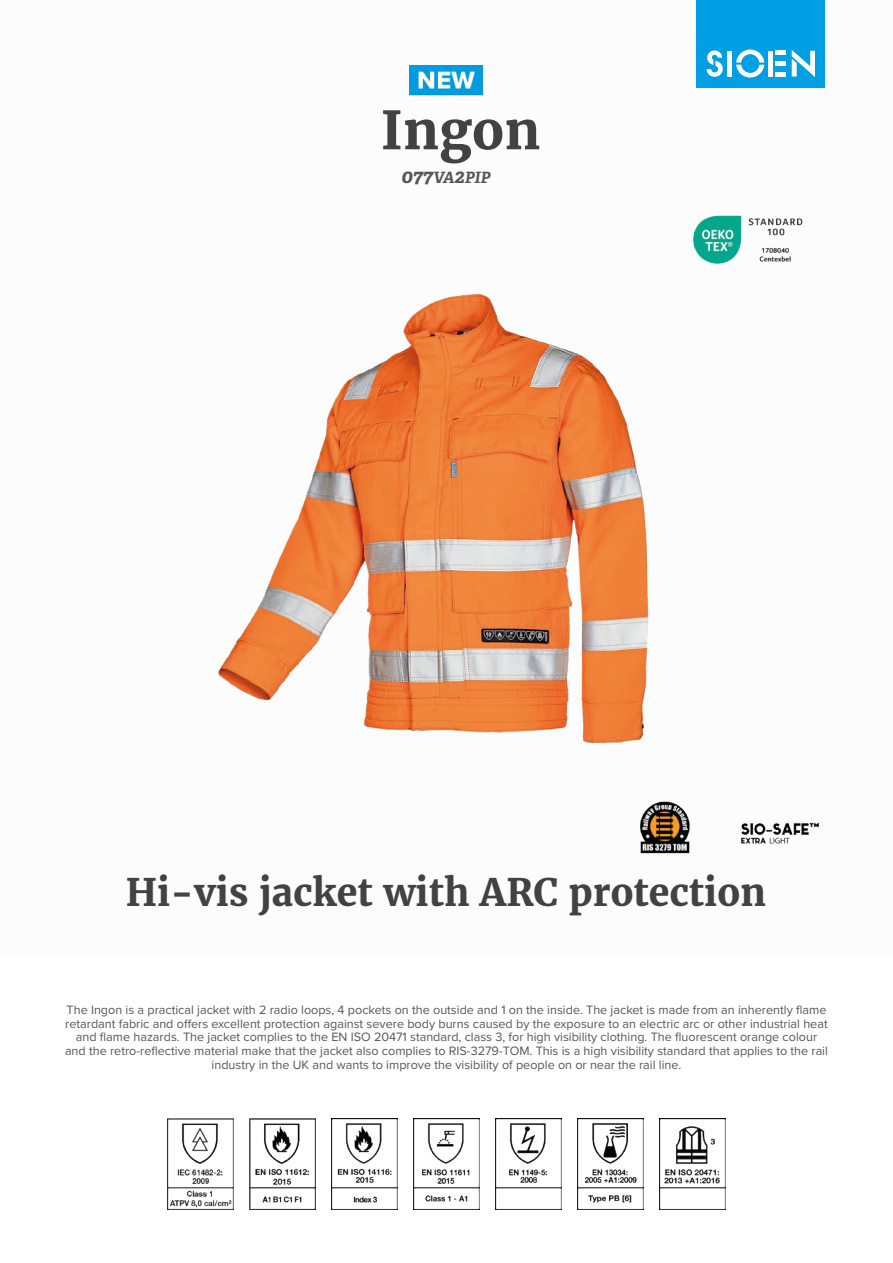
<style>
.page{position:relative;width:893px;height:1263px;background:#fff}
.page>*{position:absolute;margin:0;border:0;box-sizing:border-box;transform-origin:0 0}
.t1{font:700 52.5px "Merriweather";color:#424243}
.t2{font:700 37.5px "Merriweather";color:#424243}
.t3{font:italic 700 15.6px "Adelle";color:#575756}
.t4{font:12.6px/13.6px "Proxima Nova";color:#575756;text-align:center}
.s1{font-size:19.5px}
</style>
<div class="page">
<div style="left:697px;top:0;width:128px;height:88px;background:#009fe3"></div>
<svg style="left:707px;top:50px;width:16px;height:27px"></svg>
<svg style="left:736px;top:50px;width:28px;height:28px"></svg>
<div style="left:727px;top:51px;width:5px;height:26px;background:#fff"></div>
<div style="left:768px;top:51px;width:5px;height:26px;background:#fff"></div>
<div style="left:775px;top:72px;width:11px;height:5px;background:#fff"></div>
<div style="left:775px;top:61px;width:11px;height:5px;background:#fff"></div>
<hr style="left:775px;top:51px;width:11px;height:4px;background:#fff">
<svg style="left:792px;top:50px;width:23px;height:27px"></svg>
<img style="left:741px;top:822px;width:79px;height:22px">
<img style="left:688px;top:817px;width:2px;height:37px">
<img style="left:693px;top:215px;width:110px;height:49px">
<img style="left:167px;top:1118px;width:66px;height:92px">
<img style="left:249px;top:1118px;width:67px;height:92px">
<img style="left:331px;top:1118px;width:66px;height:92px">
<img style="left:413px;top:1118px;width:67px;height:92px">
<img style="left:495px;top:1118px;width:67px;height:92px">
<img style="left:577px;top:1118px;width:67px;height:92px">
<img style="left:659px;top:1118px;width:67px;height:92px">
<img style="left:218px;top:294px;width:470px;height:560px">
<img style="left:409px;top:65px;width:73px;height:31px">
<h1 class="t1" style="left:381px;top:95px;width:161px">Ingon</h1>
<p class="t3" style="left:401px;top:168px;width:91px"><span class="s1">077</span>VA<span class="s1">2</span>PIP</p>
<h2 class="t2" style="left:126px;top:867px;width:642px">Hi-vis jacket with ARC protection</h2>
<p class="t4" style="left:65px;top:1002px;width:764px">The Ingon is a practical jacket with 2 radio loops, 4 pockets on the outside and 1 on the inside. The jacket is made from an inherently flame retardant fabric and offers excellent protection against severe body burns caused by the exposure to an electric arc or other industrial heat and flame hazards. The jacket complies to the EN ISO 20471 standard, class 3, for high visibility clothing. The fluorescent orange colour and the retro-reflective material make that the jacket also complies to RIS-3279-TOM. This is a high visibility standard that applies to the rail industry in the UK and wants to improve the visibility of people on or near the rail line.</p>
</div>
